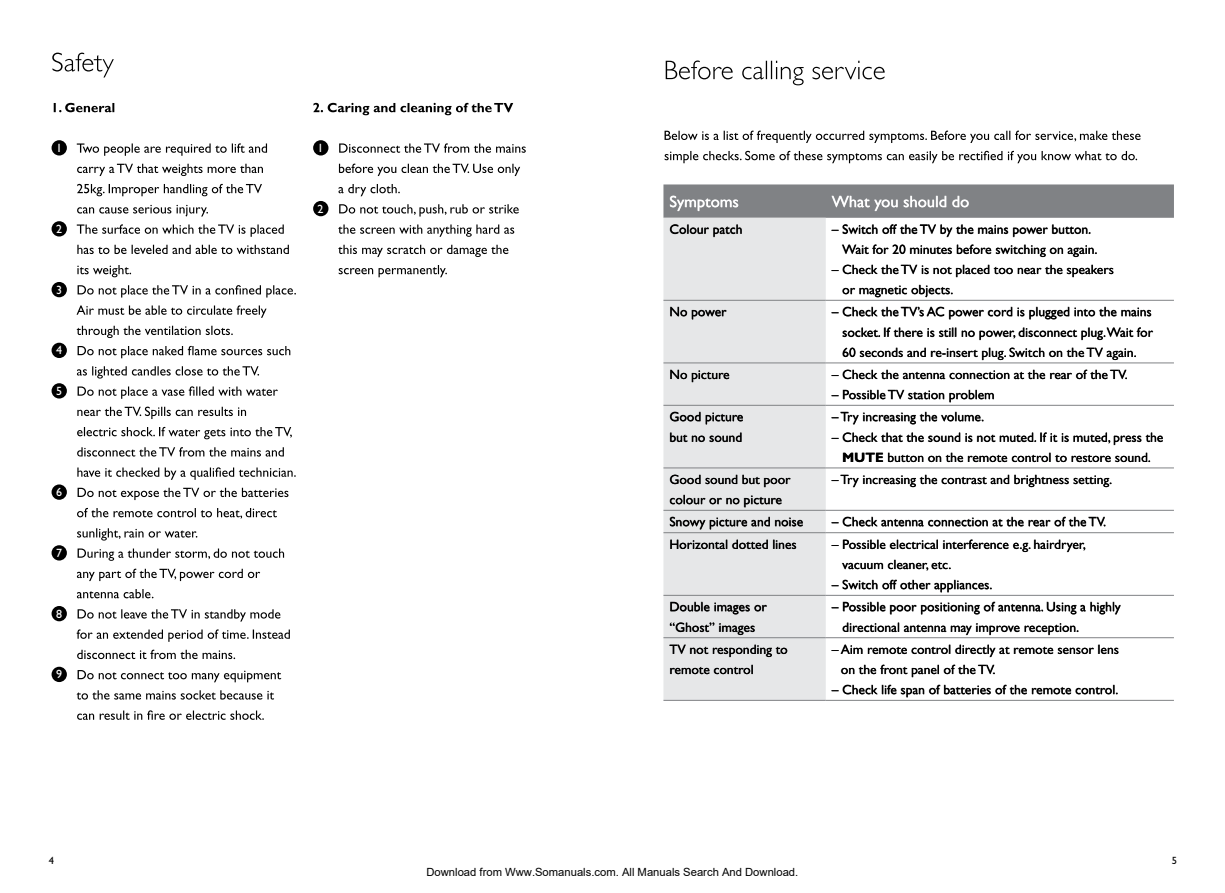
<style>
.page{position:relative;width:1225px;height:893px;background:#fff}
.page>*{position:absolute;margin:0;border:0;box-sizing:border-box;transform-origin:0 0}
.t1{font:16.5px "Gill Sans";color:#fff}
.t2{font:13.5px/20.2px "Gill Sans";color:#000}
.t3{font:12px "Gill Sans";color:#fff}
.t4{font:11.25px "Arial";color:#000}
.t5{font:10.5px "Gill Sans Std";color:#000}
.s1{font-weight:700}
</style>
<div class="page">
<div style="left:663px;top:218px;width:162px;height:482px;background:#e6e7e8"></div>
<hr style="left:663px;top:700px;width:162px;height:1px;background:#808285">
<hr style="left:825px;top:700px;width:349px;height:1px;background:#808285">
<hr style="left:663px;top:300px;width:162px;height:1px;background:#808285">
<hr style="left:825px;top:300px;width:349px;height:1px;background:#808285">
<hr style="left:663px;top:363px;width:162px;height:1px;background:#808285">
<hr style="left:825px;top:363px;width:349px;height:1px;background:#808285">
<hr style="left:663px;top:405px;width:162px;height:1px;background:#808285">
<hr style="left:825px;top:405px;width:349px;height:1px;background:#808285">
<hr style="left:663px;top:468px;width:162px;height:1px;background:#808285">
<hr style="left:825px;top:468px;width:349px;height:1px;background:#808285">
<hr style="left:663px;top:510px;width:162px;height:1px;background:#808285">
<hr style="left:825px;top:510px;width:349px;height:1px;background:#808285">
<hr style="left:663px;top:532px;width:162px;height:1px;background:#808285">
<hr style="left:825px;top:532px;width:349px;height:1px;background:#808285">
<hr style="left:663px;top:595px;width:162px;height:1px;background:#808285">
<hr style="left:825px;top:595px;width:349px;height:1px;background:#808285">
<hr style="left:663px;top:637px;width:162px;height:1px;background:#808285">
<hr style="left:825px;top:637px;width:349px;height:1px;background:#808285">
<svg style="left:831px;top:685px;width:286px;height:12px"></svg>
<svg style="left:841px;top:665px;width:154px;height:12px"></svg>
<svg style="left:831px;top:645px;width:287px;height:12px"></svg>
<svg style="left:670px;top:665px;width:83px;height:9px"></svg>
<svg style="left:669px;top:645px;width:118px;height:12px"></svg>
<svg style="left:843px;top:622px;width:235px;height:13px"></svg>
<svg style="left:831px;top:602px;width:289px;height:13px"></svg>
<svg style="left:670px;top:622px;width:84px;height:13px"></svg>
<svg style="left:670px;top:602px;width:97px;height:13px"></svg>
<svg style="left:831px;top:580px;width:160px;height:12px"></svg>
<svg style="left:842px;top:560px;width:108px;height:11px"></svg>
<svg style="left:831px;top:539px;width:254px;height:13px"></svg>
<svg style="left:670px;top:540px;width:126px;height:9px"></svg>
<svg style="left:831px;top:517px;width:274px;height:10px"></svg>
<svg style="left:670px;top:517px;width:133px;height:12px;background:#b5b6b7"></svg>
<svg style="left:831px;top:475px;width:280px;height:12px"></svg>
<svg style="left:670px;top:495px;width:111px;height:12px"></svg>
<svg style="left:670px;top:475px;width:120px;height:12px"></svg>
<svg style="left:843px;top:453px;width:307px;height:9px"></svg>
<svg style="left:831px;top:432px;width:332px;height:13px"></svg>
<svg style="left:831px;top:412px;width:152px;height:12px"></svg>
<svg style="left:670px;top:432px;width:71px;height:10px"></svg>
<svg style="left:670px;top:412px;width:73px;height:12px"></svg>
<svg style="left:831px;top:390px;width:162px;height:12px"></svg>
<svg style="left:831px;top:370px;width:296px;height:9px"></svg>
<svg style="left:670px;top:370px;width:59px;height:12px"></svg>
<svg style="left:843px;top:348px;width:293px;height:12px"></svg>
<svg style="left:843px;top:327px;width:310px;height:13px"></svg>
<svg style="left:831px;top:307px;width:320px;height:12px"></svg>
<svg style="left:670px;top:307px;width:56px;height:12px"></svg>
<svg style="left:842px;top:285px;width:110px;height:12px"></svg>
<svg style="left:831px;top:265px;width:282px;height:12px"></svg>
<svg style="left:842px;top:244px;width:254px;height:13px"></svg>
<svg style="left:831px;top:224px;width:259px;height:13px"></svg>
<svg style="left:670px;top:224px;width:71px;height:13px"></svg>
<svg style="left:663px;top:184px;width:511px;height:34px;background:#87898c"></svg>
<svg style="left:664px;top:151px;width:473px;height:12px"></svg>
<svg style="left:664px;top:130px;width:476px;height:13px"></svg>
<svg style="left:665px;top:60px;width:219px;height:25px"></svg>
<svg style="left:52px;top:53px;width:62px;height:24px"></svg>
<svg style="left:77px;top:710px;width:187px;height:10px"></svg>
<svg style="left:77px;top:690px;width:197px;height:10px"></svg>
<svg style="left:78px;top:670px;width:203px;height:12px"></svg>
<svg style="left:77px;top:649px;width:158px;height:10px"></svg>
<svg style="left:77px;top:629px;width:213px;height:13px"></svg>
<svg style="left:78px;top:609px;width:202px;height:13px"></svg>
<svg style="left:77px;top:589px;width:76px;height:9px"></svg>
<svg style="left:77px;top:568px;width:183px;height:13px"></svg>
<svg style="left:78px;top:548px;width:206px;height:13px"></svg>
<svg style="left:77px;top:528px;width:120px;height:13px"></svg>
<svg style="left:77px;top:508px;width:200px;height:11px"></svg>
<svg style="left:78px;top:488px;width:210px;height:12px"></svg>
<svg style="left:77px;top:467px;width:219px;height:13px"></svg>
<svg style="left:77px;top:447px;width:207px;height:10px"></svg>
<svg style="left:77px;top:427px;width:215px;height:12px"></svg>
<svg style="left:77px;top:407px;width:169px;height:12px"></svg>
<svg style="left:78px;top:386px;width:200px;height:13px"></svg>
<svg style="left:77px;top:366px;width:182px;height:13px"></svg>
<svg style="left:78px;top:346px;width:212px;height:12px"></svg>
<svg style="left:77px;top:326px;width:156px;height:12px"></svg>
<svg style="left:77px;top:305px;width:190px;height:13px"></svg>
<svg style="left:78px;top:285px;width:218px;height:13px"></svg>
<svg style="left:77px;top:265px;width:54px;height:12px"></svg>
<svg style="left:77px;top:245px;width:212px;height:9px"></svg>
<svg style="left:77px;top:224px;width:207px;height:13px"></svg>
<svg style="left:77px;top:205px;width:131px;height:12px"></svg>
<svg style="left:77px;top:184px;width:185px;height:12px"></svg>
<svg style="left:77px;top:164px;width:186px;height:12px"></svg>
<svg style="left:77px;top:143px;width:190px;height:13px"></svg>
<svg style="left:54px;top:103px;width:60px;height:9px"></svg>
<div style="left:52px;top:140px;width:15px;height:16px;background:#000;border-radius:50%"></div>
<div style="left:52px;top:221px;width:15px;height:16px;background:#000;border-radius:50%"></div>
<div style="left:52px;top:282px;width:15px;height:15px;background:#000;border-radius:50%"></div>
<div style="left:52px;top:343px;width:15px;height:15px;background:#000;border-radius:50%"></div>
<div style="left:52px;top:383px;width:15px;height:16px;background:#000;border-radius:50%"></div>
<div style="left:52px;top:484px;width:15px;height:16px;background:#000;border-radius:50%"></div>
<div style="left:52px;top:545px;width:15px;height:16px;background:#000;border-radius:50%"></div>
<div style="left:52px;top:606px;width:15px;height:15px;background:#000;border-radius:50%"></div>
<div style="left:52px;top:667px;width:15px;height:15px;background:#000;border-radius:50%"></div>
<svg style="left:339px;top:265px;width:108px;height:12px"></svg>
<svg style="left:338px;top:245px;width:170px;height:12px"></svg>
<svg style="left:338px;top:224px;width:176px;height:13px"></svg>
<svg style="left:339px;top:204px;width:180px;height:13px"></svg>
<svg style="left:338px;top:184px;width:62px;height:12px"></svg>
<svg style="left:339px;top:163px;width:181px;height:13px"></svg>
<svg style="left:339px;top:143px;width:187px;height:10px"></svg>
<svg style="left:313px;top:103px;width:200px;height:12px"></svg>
<div style="left:313px;top:140px;width:15px;height:16px;background:#000;border-radius:50%"></div>
<div style="left:313px;top:201px;width:15px;height:15px;background:#000;border-radius:50%"></div>
<p class="t3" style="left:56px;top:141px;width:7px">1</p>
<p class="t3" style="left:56px;top:222px;width:7px">2</p>
<p class="t3" style="left:56px;top:283px;width:7px">3</p>
<p class="t3" style="left:56px;top:343px;width:7px">4</p>
<p class="t3" style="left:56px;top:384px;width:7px">5</p>
<p class="t3" style="left:56px;top:485px;width:7px">6</p>
<p class="t3" style="left:56px;top:546px;width:7px">7</p>
<p class="t3" style="left:56px;top:607px;width:7px">8</p>
<p class="t3" style="left:56px;top:667px;width:7px">9</p>
<p class="t3" style="left:318px;top:141px;width:7px">1</p>
<p class="t3" style="left:318px;top:202px;width:7px">2</p>
<p class="t1" style="left:669px;top:192px;width:71px">Symptoms</p>
<p class="t1" style="left:831px;top:192px;width:139px">What you should do</p>
<p class="t2" style="left:669px;top:219px;width:74px">Colour patch</p>
<p class="t2" style="left:842px;top:219px;width:257px;text-indent:-11px">– Switch off the TV by the mains power button.<br>Wait for 20 minutes before switching on again.</p>
<p class="t2" style="left:842px;top:259px;width:273px;text-indent:-11px">– Check the TV is not placed too near the speakers or magnetic objects.</p>
<p class="t2" style="left:669px;top:302px;width:59px">No power</p>
<p class="t2" style="left:842px;top:302px;width:312px;text-align:justify;text-indent:-11px">– Check the TV’s AC power cord is plugged into the mains socket. If there is still no power, disconnect plug.Wait for 60 seconds and re-insert plug. Switch on the TV again.</p>
<p class="t2" style="left:669px;top:364px;width:62px">No picture</p>
<p class="t2" style="left:831px;top:364px;width:297px">– Check the antenna connection at the rear of the TV.</p>
<p class="t2" style="left:831px;top:385px;width:164px">– Possible TV station problem</p>
<p class="t2" style="left:669px;top:407px;width:75px">Good picture but no sound</p>
<p class="t2" style="left:831px;top:407px;width:154px">– Try increasing the volume.</p>
<p class="t2" style="left:831px;top:427px;width:333px;text-align:center">– Check that the sound is not muted. If it is muted, press the<br><span class="s1">MUTE</span> button on the remote control to restore sound.</p>
<p class="t2" style="left:669px;top:469px;width:123px">Good sound but poor colour or no picture</p>
<p class="t2" style="left:831px;top:469px;width:282px">– Try increasing the contrast and brightness setting.</p>
<p class="t2" style="left:669px;top:512px;width:135px">Snowy picture and noise</p>
<p class="t2" style="left:831px;top:512px;width:276px">– Check antenna connection at the rear of the TV.</p>
<p class="t2" style="left:669px;top:534px;width:129px">Horizontal dotted lines</p>
<p class="t2" style="left:842px;top:534px;width:245px;text-indent:-11px">– Possible electrical interference e.g. hairdryer, vacuum cleaner, etc.</p>
<p class="t2" style="left:831px;top:575px;width:162px">– Switch off other appliances.</p>
<p class="t2" style="left:669px;top:597px;width:99px">Double images or “Ghost” images</p>
<p class="t2" style="left:842px;top:597px;width:280px;text-indent:-11px">– Possible poor positioning of antenna. Using a highly directional antenna may improve reception.</p>
<p class="t2" style="left:669px;top:639px;width:120px">TV not responding to remote control</p>
<p class="t2" style="left:841px;top:639px;width:279px;text-indent:-9px">– Aim remote control directly at remote sensor lens on the front panel of the TV.</p>
<p class="t2" style="left:831px;top:680px;width:288px">– Check life span of batteries of the remote control.</p>
<p class="t5" style="left:49px;top:854px;width:7px">4</p>
<p class="t5" style="left:1171px;top:854px;width:7px">5</p>
<p class="t4" style="left:426px;top:865px;width:373px">Download from Www.Somanuals.com. All Manuals Search And Download.</p>
</div>
